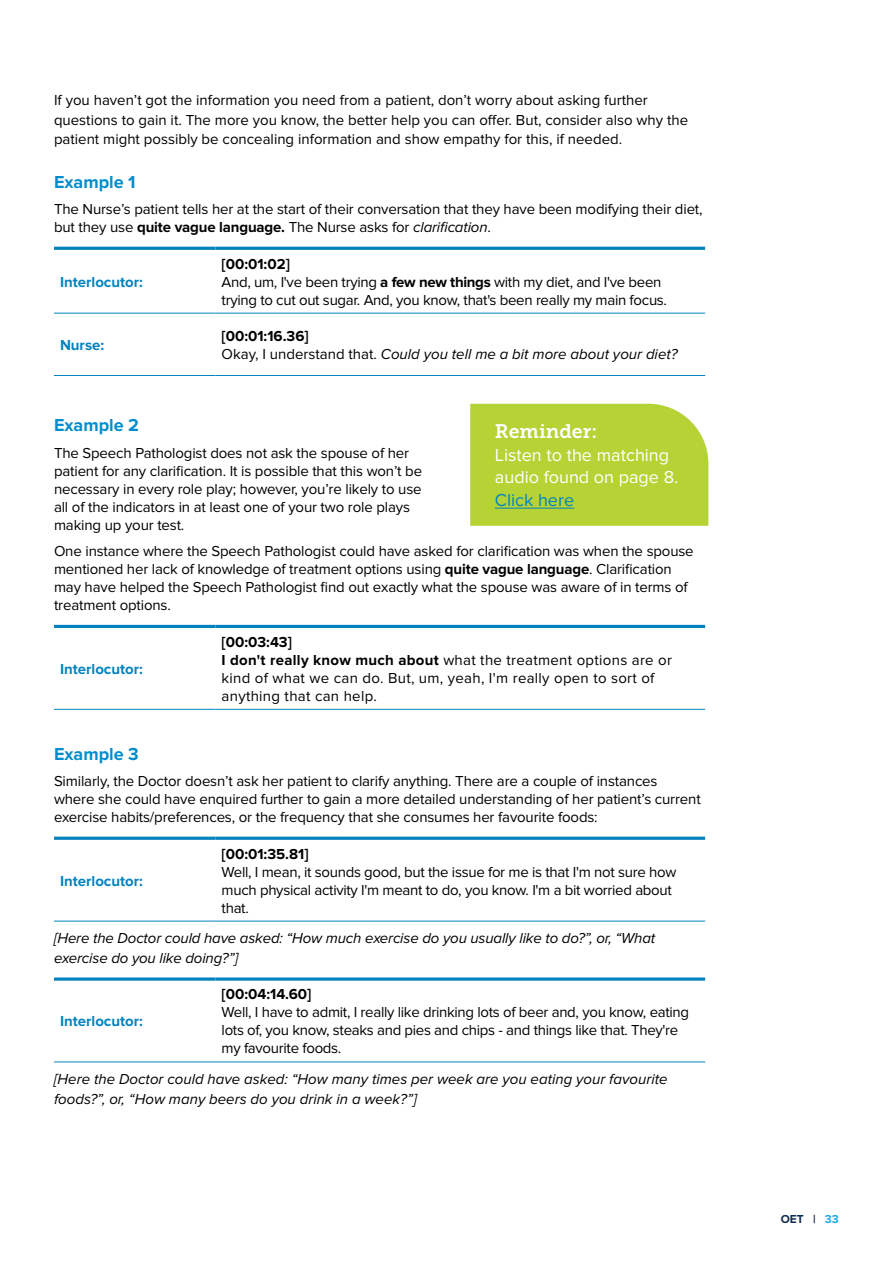
<style>
.page{position:relative;width:893px;height:1263px;background:#fff}
.page>*{position:absolute;margin:0;border:0;box-sizing:border-box;transform-origin:0 0}
.t1{font:19.5px "Museo Slab 700";color:#fff}
.t2{font:18px/22.5px "Proxima Nova";color:#fff}
.t3{font:700 18px "Proxima Nova";color:#008dcd}
.t4{font:18px "Proxima Nova";color:#0483be}
.t5{font:15px/18px "Proxima Nova";letter-spacing:-.01em;color:#000}
.t6{font:italic 15px/19.5px "Proxima Nova";color:#000}
.t7{font:15px/18px "Proxima Nova";letter-spacing:.02em;color:#000}
.t8{font:700 15px "Proxima Nova";color:#0483be}
.t9{font:700 15px "Proxima Nova";color:#000}
.t10{font:700 12px "Proxima Nova";color:#0f2d52}
.s1{font-weight:700}
.s2{font-style:italic}
.s3{font-weight:700;font-style:normal}
.s4{font-style:normal}
.s5{color:#21ade3}
</style>
<div class="page">
<hr style="left:54px;top:247px;width:162px;height:3px;background:#0483be">
<hr style="left:216px;top:247px;width:489px;height:3px;background:#0483be">
<hr style="left:54px;top:313px;width:162px;height:1px;background:#0483be">
<hr style="left:216px;top:313px;width:489px;height:1px;background:#0483be">
<hr style="left:54px;top:375px;width:162px;height:1px;background:#0483be">
<hr style="left:216px;top:375px;width:489px;height:1px;background:#0483be">
<hr style="left:54px;top:625px;width:162px;height:3px;background:#0483be">
<hr style="left:216px;top:625px;width:489px;height:3px;background:#0483be">
<hr style="left:54px;top:709px;width:162px;height:1px;background:#0483be">
<hr style="left:216px;top:709px;width:489px;height:1px;background:#0483be">
<hr style="left:54px;top:837px;width:162px;height:3px;background:#0483be">
<hr style="left:216px;top:837px;width:489px;height:3px;background:#0483be">
<hr style="left:54px;top:921px;width:162px;height:1px;background:#0483be">
<hr style="left:216px;top:921px;width:489px;height:1px;background:#0483be">
<svg style="left:54px;top:977px;width:162px;height:4px"></svg>
<svg style="left:216px;top:977px;width:489px;height:4px;background:#369bca"></svg>
<hr style="left:54px;top:1061px;width:162px;height:1px;background:#0483be">
<hr style="left:216px;top:1061px;width:489px;height:1px;background:#0483be">
<div style="left:470px;top:404px;width:238px;height:122px;background:#b5d334"></div>
<hr style="left:495px;top:508px;width:79px;height:1px;background:#0483be">
<p class="t5" style="left:54px;top:91px;width:636px;line-height:19.5px">If you haven’t got the information you need from a patient, don’t worry about asking further questions to gain it. The more you know, the better help you can offer. But, consider also why the patient might possibly be concealing information and show empathy for this, if needed.</p>
<p class="t3" style="left:54px;top:171px;width:83px">Example 1</p>
<p class="t5" style="left:54px;top:200px;width:650px">The Nurse’s patient tells her at the start of their conversation that they have been modifying their diet, but they use <span class="s1">quite vague language.</span> The Nurse asks for <span class="s2">clarification</span>.</p>
<p class="t8" style="left:60px;top:273px;width:84px">Interlocutor:</p>
<p class="t5" style="left:222px;top:255px;width:447px"><span class="s1">[00:01:02]<br></span>And, um, I've been trying <span class="s1">a few new things</span> with my diet, and I've been trying to cut out sugar. And, you know, that's been really my main focus.</p>
<p class="t8" style="left:60px;top:337px;width:46px">Nurse:</p>
<p class="t6" style="left:222px;top:328px;width:458px;line-height:18px"><span class="s3">[00:01:16.36]<br></span><span class="s4">Okay, I understand that.</span> Could you tell me a bit more about your diet?</p>
<p class="t3" style="left:54px;top:415px;width:87px">Example 2</p>
<p class="t5" style="left:54px;top:444px;width:370px">The Speech Pathologist does not ask the spouse of her patient for any clarification. It is possible that this won’t be necessary in every role play; however, you’re likely to use all of the indicators in at least one of your two role plays making up your test.</p>
<p class="t5" style="left:54px;top:543px;width:641px">One instance where the Speech Pathologist could have asked for clarification was when the spouse mentioned her lack of knowledge of treatment options using <span class="s1">quite vague language</span>. Clarification may have helped the Speech Pathologist find out exactly what the spouse was aware of in terms of treatment options.</p>
<h1 class="t1" style="left:495px;top:420px;width:104px">Reminder:</h1>
<p class="t2" style="left:495px;top:444px;width:185px">Listen to the matching audio found on page 8.</p>
<p class="t4" style="left:495px;top:489px;width:81px">Click here</p>
<p class="t8" style="left:60px;top:660px;width:84px">Interlocutor:</p>
<p class="t7" style="left:222px;top:633px;width:452px"><span class="s1">[00:03:43]<br>I don't really know much about</span> what the treatment options are or kind of what we can do. But, um, yeah, I'm really open to sort of anything that can help.</p>
<p class="t3" style="left:54px;top:743px;width:86px">Example 3</p>
<p class="t5" style="left:54px;top:772px;width:648px">Similarly, the Doctor doesn’t ask her patient to clarify anything. There are a couple of instances where she could have enquired further to gain a more detailed understanding of her patient’s current exercise habits/preferences, or the frequency that she consumes her favourite foods:</p>
<p class="t9" style="left:222px;top:845px;width:89px">[00:01:35.81]</p>
<p class="t5" style="left:222px;top:863px;width:456px">Well, I mean, it sounds good, but the issue for me is that I'm not sure how much physical activity I'm meant to do, you know. I'm a bit worried about that.</p>
<p class="t6" style="left:54px;top:929px;width:603px">[Here the Doctor could have asked: “How much exercise do you usually like to do?”, or, “What exercise do you like doing?”]</p>
<p class="t8" style="left:60px;top:872px;width:84px">Interlocutor:</p>
<p class="t9" style="left:222px;top:986px;width:91px">[00:04:14.60]</p>
<p class="t5" style="left:222px;top:1004px;width:469px">Well, I have to admit, I really like drinking lots of beer and, you know, eating lots of, you know, steaks and pies and chips - and things like that. They're my favourite foods.</p>
<p class="t6" style="left:54px;top:1070px;width:615px">[Here the Doctor could have asked: “How many times per week are you eating your favourite foods?”, or, “How many beers do you drink in a week?”]</p>
<p class="t8" style="left:60px;top:1013px;width:84px">Interlocutor:</p>
<p class="t10" style="left:781px;top:1212px;width:60px">OET | <span class="s5">33</span></p>
</div>
